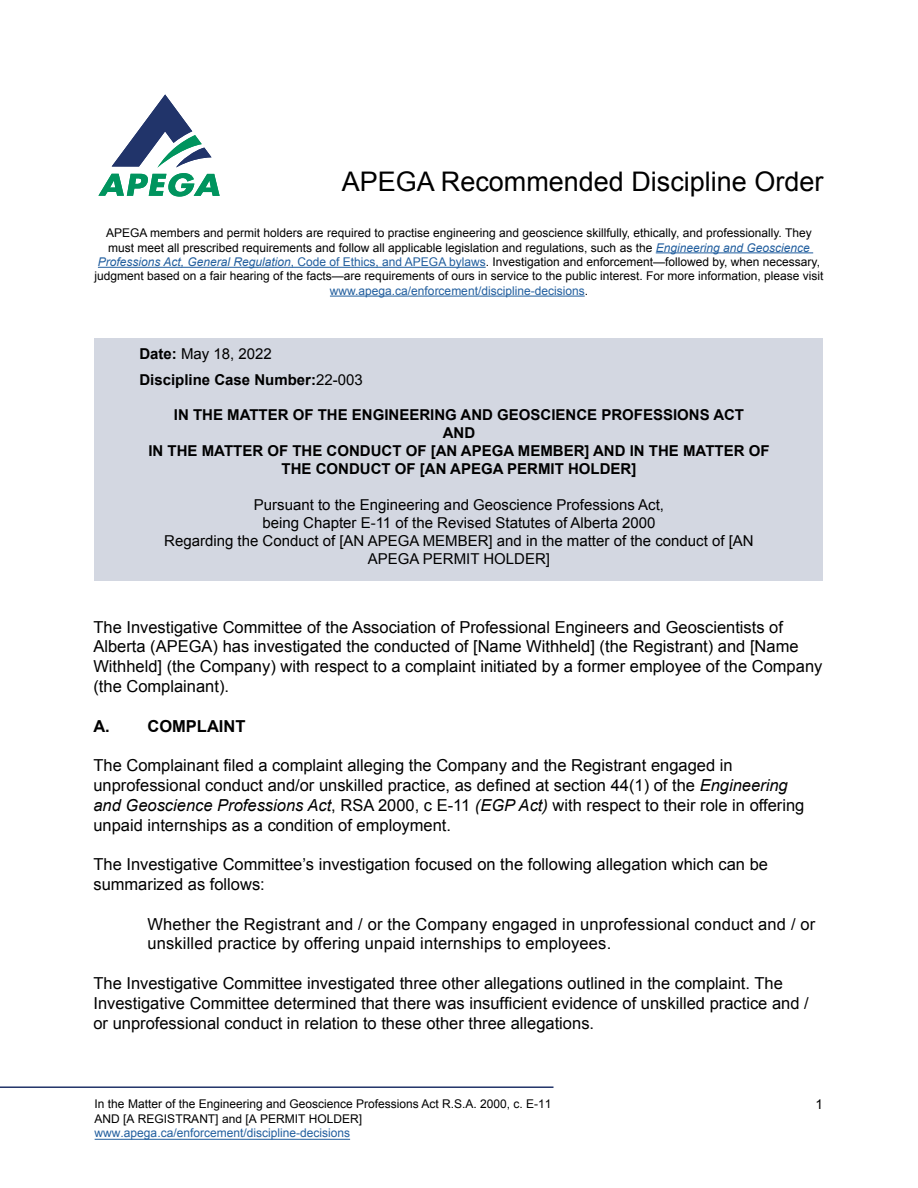
<style>
.page{position:relative;width:918px;height:1188px;background:#fff}
.page>*{position:absolute;margin:0;border:0;box-sizing:border-box;transform-origin:0 0}
.t1{font:27px "Arial";color:#000}
.t2{font:16.5px/19.8px "Arial";color:#000}
.t3{font:700 16.5px "Arial";color:#000}
.t4{font:700 15px/18px "Arial";color:#000}
.t5{font:15px/18px "Arial";color:#000;text-align:center}
.t6{font:13.5px "Arial";color:#000}
.t7{font:12px/14.4px "Arial";color:#000;text-align:center}
.t8{font:12px "Arial";color:#215e9e}
.t9{font:12px "Arial";color:#000}
.s1{font-style:italic;color:#215e9e}
.s2{color:#215e9e}
.s3{font-weight:400}
.s4{font-style:italic}
</style>
<div class="page">
<hr style="left:95px;top:1139px;width:255px;height:1px;background:#215e9e">
<hr style="left:0;top:1086px;width:554px;height:2px;background:#213469">
<div style="left:94px;top:338px;width:730px;height:242px;background:#d3d7e1"></div>
<svg style="left:98px;top:94px;width:122px;height:103px"></svg>
<hr style="left:656px;top:252px;width:157px;height:1px;background:#215e9e">
<hr style="left:98px;top:267px;width:388px;height:1px;background:#215e9e">
<hr style="left:330px;top:296px;width:255px;height:1px;background:#215e9e">
<h1 class="t1" style="left:342px;top:164px;width:483px">APEGA Recommended Discipline Order</h1>
<p class="t7" style="left:95px;top:226px;width:730px">APEGA members and permit holders are required to practise engineering and geoscience skillfully, ethically, and professionally. They must meet all prescribed requirements and follow all applicable legislation and regulations, such as the <span class="s1">Engineering and Geoscience Professions Act, General Regulation</span><span class="s2">, Code of Ethics, and APEGA bylaws</span>. Investigation and enforcement—followed by, when necessary, judgment based on a fair hearing of the facts—are requirements of ours in service to the public interest. For more information, please visit <span class="s2">www.apega.ca/enforcement/discipline-decisions</span>.</p>
<p class="t4" style="left:139px;top:342px;width:225px;line-height:25.5px">Date: <span class="s3">May 18, 2022<br></span>Discipline Case Number:<span class="s3">22-003</span></p>
<p class="t4" style="left:148px;top:407px;width:623px;text-align:center">IN THE MATTER OF THE ENGINEERING AND GEOSCIENCE PROFESSIONS ACT<br>AND<br>IN THE MATTER OF THE CONDUCT OF [AN APEGA MEMBER] AND IN THE MATTER OF THE CONDUCT OF [AN APEGA PERMIT HOLDER]</p>
<p class="t5" style="left:164px;top:496px;width:591px">Pursuant to the Engineering and Geoscience Professions Act,<br>being Chapter E-11 of the Revised Statutes of Alberta 2000<br>Regarding the Conduct of [AN APEGA MEMBER] and in the matter of the conduct of [AN APEGA PERMIT HOLDER]</p>
<p class="t2" style="left:93px;top:617px;width:731px">The Investigative Committee of the Association of Professional Engineers and Geoscientists of Alberta (APEGA) has investigated the conducted of [Name Withheld] (the Registrant) and [Name Withheld] (the Company) with respect to a complaint initiated by a former employee of the Company (the Complainant).</p>
<p class="t3" style="left:93px;top:715px;width:154px">A. COMPLAINT</p>
<p class="t2" style="left:93px;top:756px;width:713px">The Complainant filed a complaint alleging the Company and the Registrant engaged in unprofessional conduct and/or unskilled practice, as defined at section 44(1) of the <span class="s4">Engineering and Geoscience Professions Act</span>, RSA 2000, c E-11 <span class="s4">(EGP Act)</span> with respect to their role in offering unpaid internships as a condition of employment.</p>
<p class="t2" style="left:93px;top:855px;width:676px">The Investigative Committee’s investigation focused on the following allegation which can be summarized as follows:</p>
<p class="t2" style="left:147px;top:914px;width:669px">Whether the Registrant and / or the Company engaged in unprofessional conduct and / or unskilled practice by offering unpaid internships to employees.</p>
<p class="t2" style="left:93px;top:974px;width:717px">The Investigative Committee investigated three other allegations outlined in the complaint. The<br>Investigative Committee determined that there was insufficient evidence of unskilled practice and / or unprofessional conduct in relation to these other three allegations.</p>
<p class="t7" style="left:95px;top:1097px;width:458px">In the Matter of the Engineering and Geoscience Professions Act R.S.A. 2000, c. E-11</p>
<p class="t9" style="left:95px;top:1110px;width:269px">AND [A REGISTRANT] and [A PERMIT HOLDER]</p>
<p class="t8" style="left:95px;top:1125px;width:257px">www.apega.ca/enforcement/discipline-decisions</p>
<p class="t6" style="left:815px;top:1096px;width:9px">1</p>
</div>
